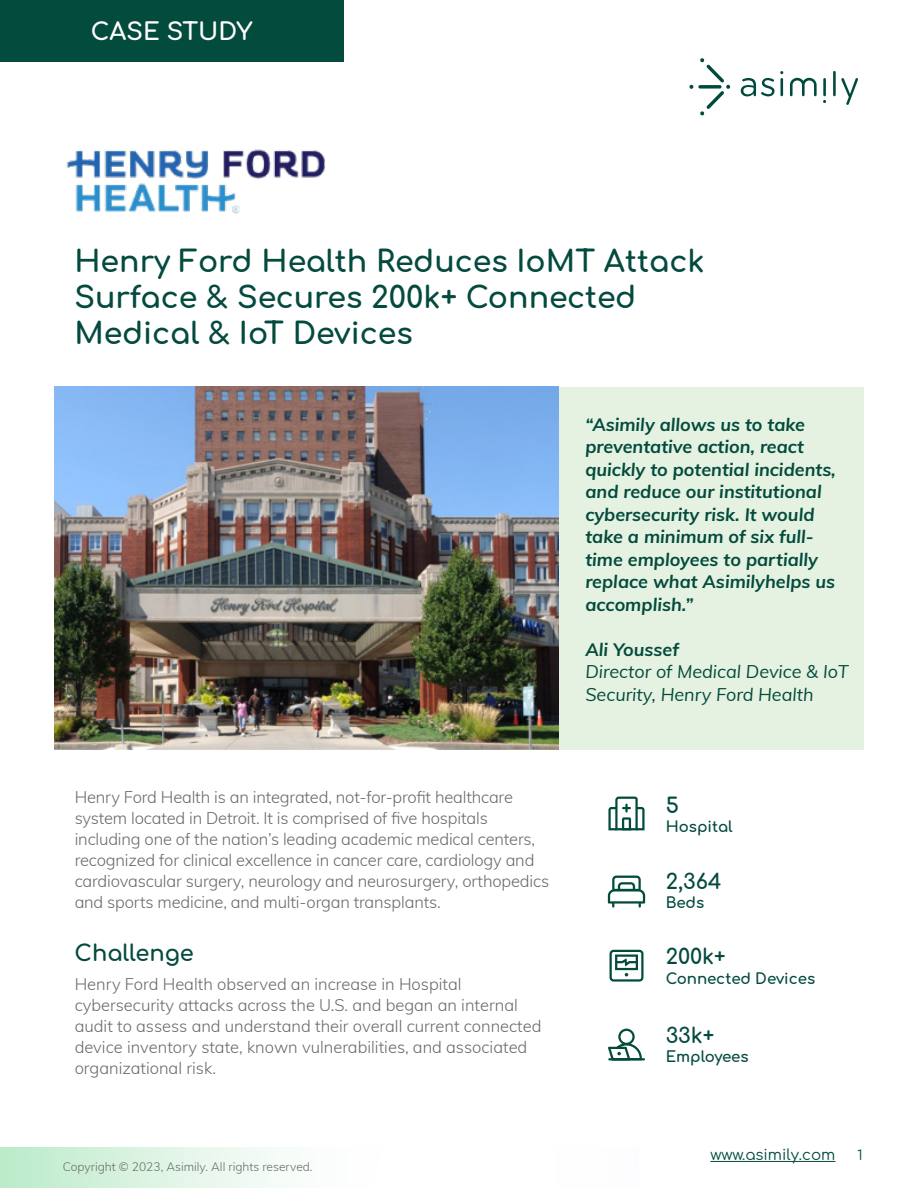
<style>
.page{position:relative;width:918px;height:1188px;background:#fff}
.page>*{position:absolute;margin:0;border:0;box-sizing:border-box;transform-origin:0 0}
.t1{font:30px/36px "Comfortaa";color:#044a3f}
.t2{font:24px "Comfortaa";color:#fff}
.t3{font:22.5px "Comfortaa";color:#044a3f}
.t4{font:21px "Comfortaa";color:#044a3f}
.t5{font:italic 700 18px/22.5px "Muli";color:#034b3d}
.t6{font:italic 18px/22.5px "Muli";color:#034b3d}
.t7{font:300 16.5px/21px "Muli";letter-spacing:-.01em;color:#666b67}
.t8{font:15px "Comfortaa";color:#044a3f}
.t9{font:15px "Comfortaa";color:#034b3d}
.t10{font:13.5px "Comfortaa";color:#044a3f}
.t11{font:300 12px "Muli";color:#666b67}
</style>
<div class="page">
<div style="left:558px;top:387px;width:306px;height:363px;background:#e5f2e1"></div>
<div style="left:0;top:0;width:343px;height:62px;background:#034b3d"></div>
<hr style="left:710px;top:1161px;width:125px;height:1px;background:#034b3d">
<img style="left:54px;top:387px;width:504px;height:363px">
<svg style="left:741px;top:78px;width:33px;height:18px"></svg>
<hr style="left:780px;top:78px;width:3px;height:18px;background:#004a3d">
<hr style="left:823px;top:78px;width:3px;height:18px;background:#004a3d">
<hr style="left:833px;top:71px;width:3px;height:25px;background:#004a3d">
<svg style="left:841px;top:78px;width:17px;height:27px"></svg>
<svg style="left:689px;top:85px;width:4px;height:4px"></svg>
<svg style="left:700px;top:58px;width:30px;height:58px"></svg>
<svg style="left:790px;top:78px;width:27px;height:18px"></svg>
<svg style="left:608px;top:797px;width:37px;height:33px"></svg>
<svg style="left:608px;top:876px;width:37px;height:32px"></svg>
<svg style="left:610px;top:950px;width:34px;height:32px"></svg>
<hr style="left:608px;top:1058px;width:37px;height:2px;background:#034b3d">
<svg style="left:608px;top:1029px;width:34px;height:31px"></svg>
<img style="left:66px;top:149px;width:259px;height:65px">
<h2 class="t2" style="left:91px;top:10px;width:163px">CASE STUDY</h2>
<h1 class="t1" style="left:75px;top:239px;width:631px">Henry Ford Health Reduces IoMT Attack<br>Surface &amp; Secures 200k+ Connected<br>Medical &amp; IoT Devices</h1>
<p class="t5" style="left:585px;top:412px;width:252px">“Asimily allows us to take preventative action, react quickly to potential incidents, and reduce our institutional cybersecurity risk. It would take a minimum of six full&shy;time employees to partially replace what Asimilyhelps us accomplish.”</p>
<p class="t5" style="left:585px;top:637px;width:95px">Ali Youssef</p>
<p class="t6" style="left:585px;top:660px;width:265px">Director of Medical Device &amp; IoT<br>Security, Henry Ford Health</p>
<p class="t7" style="left:75px;top:786px;width:476px">Henry Ford Health is an integrated, not-for-profit healthcare system located in Detroit. It is comprised of five hospitals including one of the nation’s leading academic medical centers, recognized for clinical excellence in cancer care, cardiology and cardiovascular surgery, neurology and neurosurgery, orthopedics and sports medicine, and multi-organ transplants.</p>
<h3 class="t3" style="left:75px;top:932px;width:121px">Challenge</h3>
<p class="t7" style="left:75px;top:973px;width:468px">Henry Ford Health observed an increase in Hospital cybersecurity attacks across the U.S. and began an internal audit to assess and understand their overall current connected device inventory state, known vulnerabilities, and associated organizational risk.</p>
<p class="t11" style="left:63px;top:1158px;width:251px">Copyright © 2023, Asimily. All rights reserved.</p>
<p class="t4" style="left:666px;top:786px;width:15px">5</p>
<p class="t8" style="left:666px;top:813px;width:69px">Hospital</p>
<p class="t4" style="left:666px;top:862px;width:57px">2,364</p>
<p class="t8" style="left:666px;top:889px;width:40px">Beds</p>
<p class="t4" style="left:666px;top:938px;width:62px">200k+</p>
<p class="t8" style="left:666px;top:965px;width:151px">Connected Devices</p>
<p class="t4" style="left:666px;top:1016px;width:50px">33k+</p>
<p class="t8" style="left:666px;top:1043px;width:85px">Employees</p>
<p class="t9" style="left:710px;top:1141px;width:126px">www.asimily.com</p>
<p class="t10" style="left:857px;top:1143px;width:7px">1</p>
</div>
